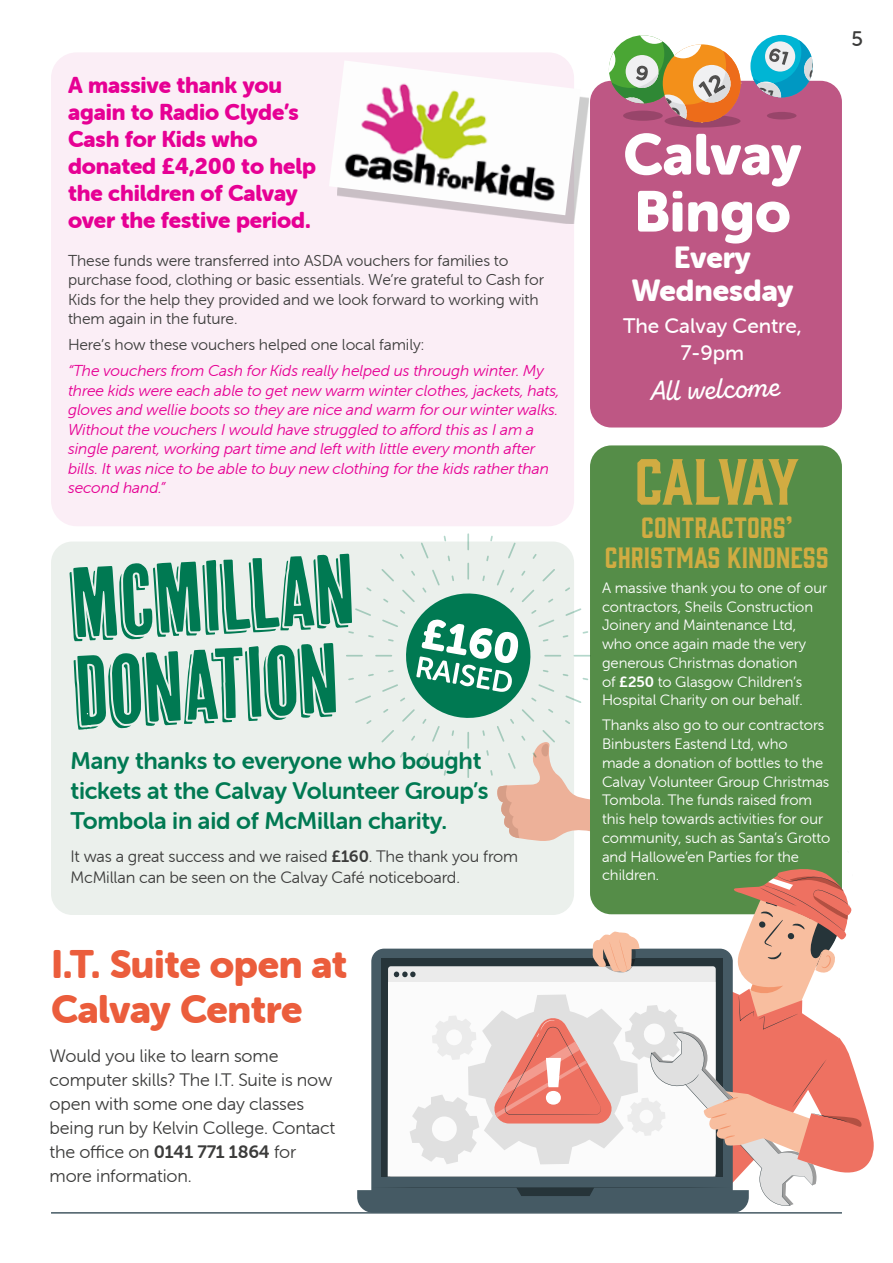
<style>
.page{position:relative;width:893px;height:1263px;background:#fff}
.page>*{position:absolute;margin:0;border:0;box-sizing:border-box;transform-origin:0 0}
.t1{font:99px/88.3px "Cheap Pine";color:#007952}
.t2{font:60px "Gin";letter-spacing:-.045em;color:#d1ac42}
.t3{font:57px/57px "Museo Sans Rounded 900";letter-spacing:-.005em;color:#fff}
.t4{font:39px/45px "Museo Sans Rounded 900";letter-spacing:-.015em;color:#eb5d3c}
.t5{font:30px/33px "Museo Sans Rounded 900";color:#fff;text-align:center}
.t6{font:27px/30px "Gin";color:#d1ac42;text-align:center}
.t7{font:27px "Zing Script Rust SB Demo Base";color:#fff}
.t8{font:24px/30px "Museo Sans Rounded 700";letter-spacing:-.01em;color:#007952}
.t9{font:22.5px/27px "Museo Sans Rounded 900";letter-spacing:-.005em;color:#e60094}
.t10{font:21px/27px "Museo Sans Rounded 500";color:#fff;text-align:center}
.t11{font:21px "Museo Sans Rounded 500";color:#3c3c3b}
.t12{font:18px/24px "Museo Sans Rounded 300";letter-spacing:-.01em;color:#3c3c3b}
.t13{font:16.5px/21px "Museo Sans Rounded 300";letter-spacing:-.01em;color:#3c3c3b}
.t14{font:italic 15.75px/19.5px "Museo Sans Rounded 300";letter-spacing:-.005em;color:#e60094}
.t15{font:15.75px/19.5px "Museo Sans Rounded 300";letter-spacing:-.005em;color:#3c3c3b}
.t16{font:15px/18.8px "Museo Sans Rounded 300";letter-spacing:-.005em;color:#fff}
.s1{font-family:"Museo Sans Rounded 700"}
</style>
<div class="page">
<div style="left:51px;top:541px;width:523px;height:374px;background:#ebf0ec;border-radius:21px"></div>
<div style="left:590px;top:81px;width:252px;height:346px;background:#be5784;border-radius:21px"></div>
<div style="left:51px;top:52px;width:523px;height:474px;background:#fbeef6;border-radius:26px"></div>
<div style="left:590px;top:445px;width:252px;height:469px;background:#558d48;border-radius:21px"></div>
<div style="left:750px;top:35px;width:63px;height:62px;background:#00b5d4;border-radius:50%"></div>
<svg style="left:664px;top:115px;width:76px;height:13px"></svg>
<div style="left:767px;top:112px;width:29px;height:7px;background:#98456a;border-radius:50%"></div>
<hr style="left:51px;top:1212px;width:791px;height:1px;background:#455a64">
<svg style="left:347px;top:534px;width:527px;height:679px"></svg>
<div style="left:337px;top:69px;width:252px;height:155px;background:#000;opacity:.2"></div>
<img style="left:329px;top:61px;width:252px;height:154px">
<svg style="left:751px;top:40px;width:74px;height:58px"></svg>
<svg style="left:609px;top:35px;width:131px;height:90px"></svg>
<h3 class="t9" style="left:68px;top:72px;width:250px">A massive thank you again to Radio Clyde’s<br>Cash for Kids who donated £4,200 to help the children of Calvay over the festive period.</h3>
<p class="t15" style="left:68px;top:251px;width:477px">These funds were transferred into ASDA vouchers for families to purchase food, clothing or basic essentials. We’re grateful to Cash for Kids for the help they provided and we look forward to working with them again in the future.</p>
<p class="t15" style="left:68px;top:335px;width:358px">Here’s how these vouchers helped one local family:</p>
<p class="t14" style="left:68px;top:361px;width:493px">“The vouchers from Cash for Kids really helped us through winter. My three kids were each able to get new warm winter clothes, jackets, hats, gloves and wellie boots so they are nice and warm for our winter walks.<br>Without the vouchers I would have struggled to afford this as I am a single parent, working part time and left with little every month after bills. It was nice to be able to buy new clothing for the kids rather than second hand.”</p>
<h1 class="t1" style="left:68px;top:559px;width:287px;rotate:-3deg">McMillan<br>Donation</h1>
<h3 class="t8" style="left:71px;top:745px;width:420px">Many thanks to everyone who bought tickets at the Calvay Volunteer Group’s<br>Tombola in aid of McMillan charity.</h3>
<p class="t13" style="left:71px;top:846px;width:449px">It was a great success and we raised <span class="s1">£160</span>. The thank you from<br>McMillan can be seen on the Calvay Café noticeboard.</p>
<h3 class="t4" style="left:51px;top:942px;width:298px">I.T. Suite open at<br>Calvay Centre</h3>
<p class="t12" style="left:50px;top:1044px;width:287px">Would you like to learn some computer skills? The I.T. Suite is now open with some one day classes being run by Kelvin College. Contact the office on <span class="s1">0141 771 1864</span> for more information.</p>
<h3 class="t11" style="left:852px;top:27px;width:13px">5</h3>
<h3 class="t3" style="left:623px;top:126px;width:180px">Calvay<br>Bingo</h3>
<h3 class="t5" style="left:631px;top:242px;width:164px">Every<br>Wednesday</h3>
<h3 class="t10" style="left:623px;top:312px;width:180px">The Calvay Centre,<br>7-9pm</h3>
<h3 class="t7" style="left:649px;top:374px;width:132px;rotate:-2deg">All welcome</h3>
<h2 class="t2" style="left:635px;top:440px;width:166px">CALVAY</h2>
<h3 class="t6" style="left:605px;top:510px;width:226px">CONTRACTORS’<br>CHRISTMAS KINDNESS</h3>
<p class="t16" style="left:602px;top:578px;width:227px">A massive thank you to one of our contractors, Sheils Construction<br>Joinery and Maintenance Ltd, who once again made the very generous Christmas donation<br>of <span class="s1">£250</span> to Glasgow Children’s<br>Hospital Charity on our behalf.</p>
<p class="t16" style="left:602px;top:716px;width:230px">Thanks also go to our contractors<br>Binbusters Eastend Ltd, who<br>made a donation of bottles to the<br>Calvay Volunteer Group Christmas<br>Tombola. The funds raised from this help towards activities for our community, such as Santa’s Grotto and Hallowe’en Parties for the children.</p>
</div>
